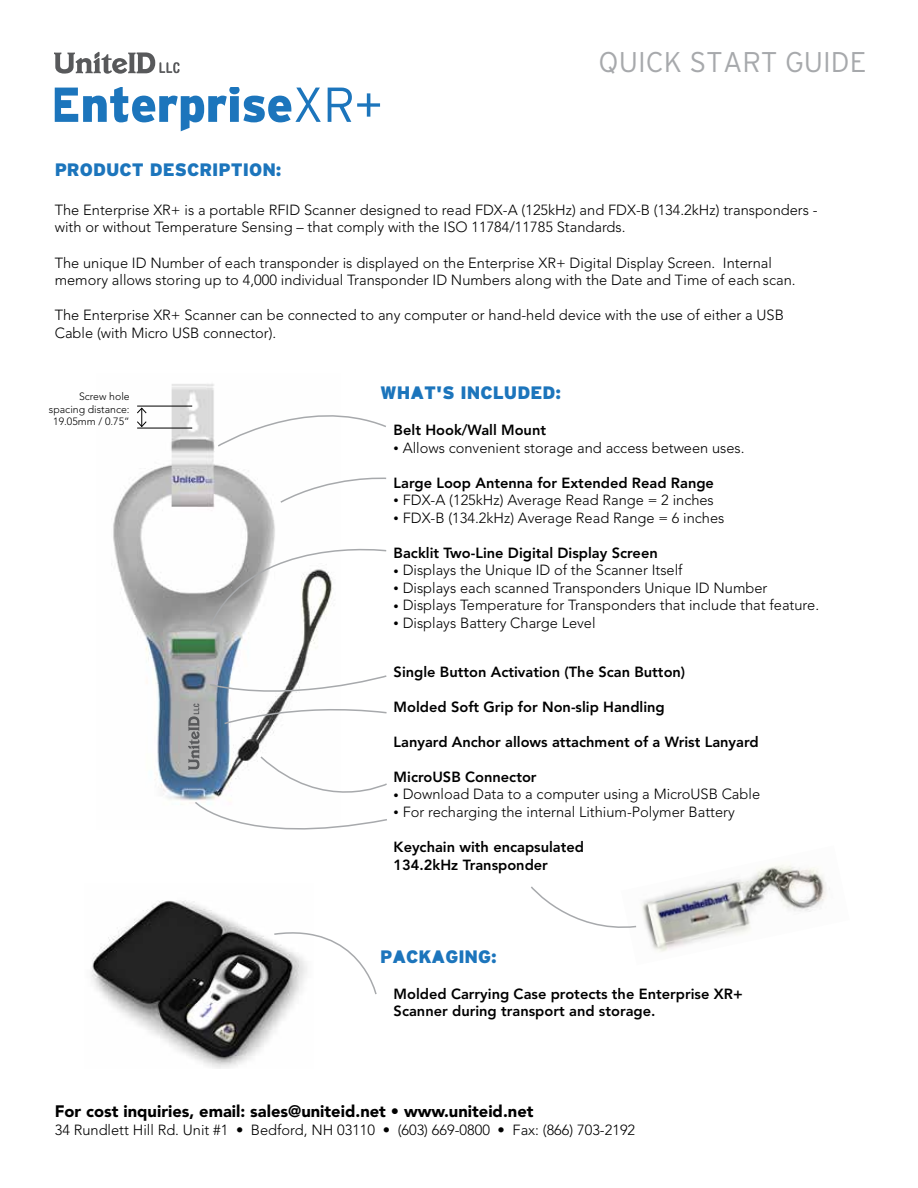
<style>
.page{position:relative;width:918px;height:1188px;background:#fff}
.page>*{position:absolute;margin:0;border:0;box-sizing:border-box;transform-origin:0 0}
.t1{font:300 28.5px "Interstate";color:#a7a9ac}
.t2{font:900 18px "Interstate";color:#1c75bc}
.t3{font:900 16.5px "Avenir";color:#000}
.t4{font:300 14.7px/17.5px "Avenir";color:#000}
.t5{font:800 14.7px/17.5px "Avenir";color:#000}
.t6{font:300 10.5px/12.6px "Avenir";color:#000;text-align:right}
.s1{font-size:10.5px}
</style>
<div class="page">
<svg style="left:55px;top:88px;width:266px;height:43px"></svg>
<svg style="left:328px;top:88px;width:52px;height:34px"></svg>
<svg style="left:54px;top:52px;width:126px;height:22px"></svg>
<img style="left:113px;top:383px;width:205px;height:418px">
<svg style="left:217px;top:394px;width:169px;height:53px"></svg>
<svg style="left:279px;top:475px;width:108px;height:29px"></svg>
<svg style="left:209px;top:535px;width:178px;height:92px"></svg>
<svg style="left:188px;top:675px;width:199px;height:155px"></svg>
<img style="left:91px;top:900px;width:206px;height:169px">
<img style="left:641px;top:865px;width:189px;height:87px">
<svg style="left:273px;top:923px;width:104px;height:73px"></svg>
<svg style="left:531px;top:886px;width:106px;height:42px"></svg>
<hr style="left:137px;top:406px;width:55px;height:1px;background:#000">
<hr style="left:137px;top:428px;width:55px;height:1px;background:#000">
<svg style="left:137px;top:408px;width:10px;height:19px"></svg>
<h1 class="t1" style="left:599px;top:49px;width:269px">QUICK START GUIDE</h1>
<p class="t2" style="left:55px;top:161px;width:228px">PRODUCT DESCRIPTION:</p>
<p class="t4" style="left:55px;top:201px;width:764px">The Enterprise XR+ is a portable RFID Scanner designed to read FDX-A (125kHz) and FDX-B (134.2kHz) transponders - with or without Temperature Sensing – that comply with the ISO 11784/11785 Standards.</p>
<p class="t4" style="left:55px;top:254px;width:743px">The unique ID Number of each transponder is displayed on the Enterprise XR+ Digital Display Screen. Internal memory allows storing up to 4,000 individual Transponder ID Numbers along with the Date and Time of each scan.</p>
<p class="t4" style="left:55px;top:306px;width:731px">The Enterprise XR+ Scanner can be connected to any computer or hand-held device with the use of either a USB<br>Cable (with Micro USB connector).</p>
<p class="t6" style="left:49px;top:390px;width:82px">Screw hole spacing distance:<br>19.05mm / 0.75”</p>
<p class="t2" style="left:380px;top:385px;width:182px">WHAT'S INCLUDED:</p>
<p class="t5" style="left:394px;top:421px;width:154px">Belt Hook/Wall Mount</p>
<p class="t4" style="left:394px;top:439px;width:353px"><span class="s1">•</span> Allows convenient storage and access between uses.</p>
<p class="t5" style="left:394px;top:474px;width:322px">Large Loop Antenna for Extended Read Range</p>
<p class="t4" style="left:394px;top:491px;width:322px"><span class="s1">•</span> FDX-A (125kHz) Average Read Range = 2 inches</p>
<p class="t4" style="left:394px;top:509px;width:332px"><span class="s1">•</span> FDX-B (134.2kHz) Average Read Range = 6 inches</p>
<p class="t5" style="left:394px;top:544px;width:266px">Backlit Two-Line Digital Display Screen</p>
<p class="t4" style="left:394px;top:562px;width:290px"><span class="s1">•</span> Displays the Unique ID of the Scanner Itself</p>
<p class="t4" style="left:394px;top:579px;width:375px"><span class="s1">•</span> Displays each scanned Transponders Unique ID Number</p>
<p class="t4" style="left:394px;top:597px;width:427px"><span class="s1">•</span> Displays Temperature for Transponders that include that feature.</p>
<p class="t4" style="left:394px;top:614px;width:203px"><span class="s1">•</span> Displays Battery Charge Level</p>
<p class="t5" style="left:394px;top:663px;width:293px">Single Button Activation (The Scan Button)</p>
<p class="t5" style="left:394px;top:698px;width:273px">Molded Soft Grip for Non-slip Handling</p>
<p class="t5" style="left:394px;top:733px;width:367px">Lanyard Anchor allows attachment of a Wrist Lanyard</p>
<p class="t5" style="left:394px;top:768px;width:144px">MicroUSB Connector</p>
<p class="t4" style="left:394px;top:786px;width:368px"><span class="s1">•</span> Download Data to a computer using a MicroUSB Cable</p>
<p class="t4" style="left:394px;top:803px;width:343px"><span class="s1">•</span> For recharging the internal Lithium-Polymer Battery</p>
<p class="t5" style="left:394px;top:838px;width:192px">Keychain with encapsulated<br>134.2kHz Transponder</p>
<p class="t2" style="left:380px;top:949px;width:118px">PACKAGING:</p>
<p class="t5" style="left:394px;top:985px;width:351px">Molded Carrying Case protects the Enterprise XR+<br>Scanner during transport and storage.</p>
<p class="t3" style="left:55px;top:1102px;width:480px">For cost inquiries, email: sales@uniteid.net • www.uniteid.net</p>
<p class="t4" style="left:55px;top:1121px;width:582px">34 Rundlett Hill Rd. Unit #1 • Bedford, NH 03110 • (603) 669-0800 • Fax: (866) 703-2192</p>
</div>
